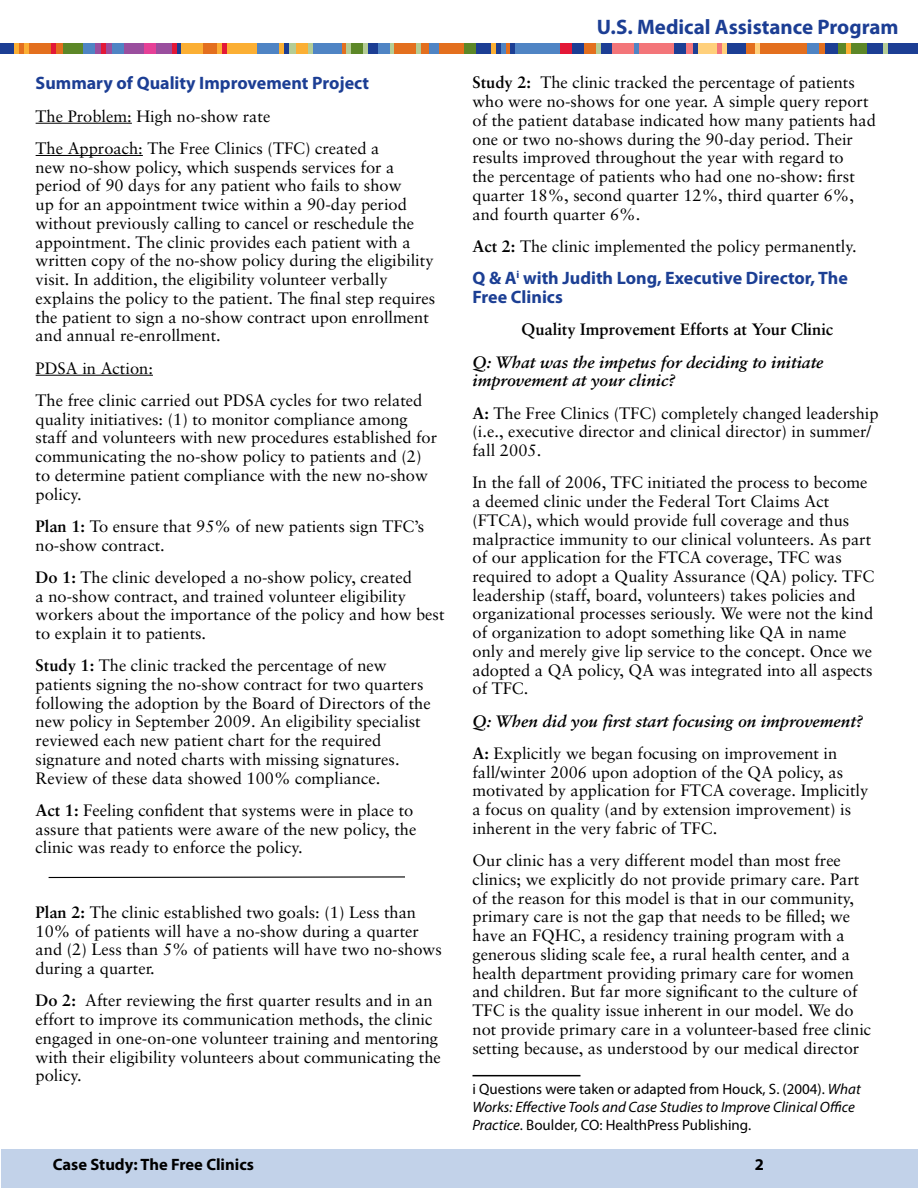
<style>
.page{position:relative;width:918px;height:1188px;background:#fff}
.page>*{position:absolute;margin:0;border:0;box-sizing:border-box;transform-origin:0 0}
.t1{font:700 21px "Myriad Pro";color:#1c3e94}
.t2{font:700 18px/18.8px "Myriad Pro";color:#1c3f94}
.t3{font:700 18px "Myriad Pro";color:#1c3e94}
.t4{font:16.5px/18.8px "Sabon CE";color:#000}
.t5{font:italic 700 16.5px/18.8px "Sabon CE";color:#000}
.t6{font:700 16.5px "Sabon CE";color:#000}
.t7{font:700 16.5px "Myriad Pro";color:#000}
.t8{font:15px/18px "Myriad Pro";color:#000}
.s1{font-weight:700}
.s2{font-style:normal}
.s3{font-weight:400;font-style:normal}
.s4{font-style:italic}
</style>
<div class="page">
<svg style="left:0;top:43px;width:918px;height:1px"></svg>
<div style="left:0;top:44px;width:918px;height:10px;background:#1c3e94"></div>
<div style="left:19px;top:44px;width:44px;height:10px;background:#e36f1e"></div>
<div style="left:63px;top:44px;width:22px;height:10px;background:#5c8727"></div>
<div style="left:51px;top:44px;width:5px;height:10px;background:#e31837"></div>
<div style="left:92px;top:44px;width:80px;height:10px;background:#9a4e9e"></div>
<div style="left:613px;top:44px;width:80px;height:10px;background:#f37579"></div>
<div style="left:290px;top:44px;width:78px;height:10px;background:#b4cc95"></div>
<div style="left:206px;top:44px;width:78px;height:10px;background:#fbaf34"></div>
<div style="left:746px;top:44px;width:79px;height:10px;background:#e36f1e"></div>
<div style="left:394px;top:44px;width:78px;height:10px;background:#e36f1e"></div>
<div style="left:257px;top:44px;width:22px;height:10px;background:#4f84c4"></div>
<div style="left:101px;top:44px;width:5px;height:10px;background:#e31837"></div>
<hr style="left:342px;top:44px;width:4px;height:10px;background:#e36f1e">
<hr style="left:506px;top:44px;width:4px;height:10px;background:#e36f1e">
<div style="left:515px;top:44px;width:45px;height:10px;background:#4f84c4"></div>
<hr style="left:390px;top:44px;width:4px;height:10px;background:#b4cc95">
<div style="left:416px;top:44px;width:5px;height:10px;background:#b4cc95"></div>
<div style="left:596px;top:44px;width:5px;height:10px;background:#b4cc95"></div>
<hr style="left:635px;top:44px;width:4px;height:10px;background:#4f84c4">
<div style="left:755px;top:44px;width:5px;height:10px;background:#ffd07b"></div>
<div style="left:501px;top:44px;width:5px;height:10px;background:#4f84c4"></div>
<div style="left:429px;top:44px;width:10px;height:10px;background:#4f84c4"></div>
<hr style="left:491px;top:44px;width:4px;height:10px;background:#fbaf34">
<div style="left:222px;top:44px;width:5px;height:10px;background:#e31837"></div>
<div style="left:172px;top:44px;width:5px;height:10px;background:#e31837"></div>
<hr style="left:25px;top:44px;width:4px;height:10px;background:#fbaf34">
<hr style="left:14px;top:44px;width:4px;height:10px;background:#fbaf34">
<div style="left:144px;top:44px;width:11px;height:10px;background:#e64097"></div>
<div style="left:112px;top:44px;width:11px;height:10px;background:#4f84c4"></div>
<div style="left:83px;top:44px;width:11px;height:10px;background:#4f84c4"></div>
<div style="left:313px;top:44px;width:29px;height:10px;background:#4f84c4"></div>
<div style="left:839px;top:44px;width:28px;height:10px;background:#5c8727"></div>
<div style="left:698px;top:44px;width:29px;height:10px;background:#ffd07b"></div>
<div style="left:351px;top:44px;width:12px;height:10px;background:#5c8727"></div>
<div style="left:378px;top:44px;width:12px;height:10px;background:#4f84c4"></div>
<div style="left:560px;top:44px;width:11px;height:10px;background:#e31837"></div>
<div style="left:464px;top:44px;width:12px;height:10px;background:#5c8727"></div>
<div style="left:674px;top:44px;width:11px;height:10px;background:#1c3e94"></div>
<div style="left:195px;top:44px;width:22px;height:10px;background:#e36f1e"></div>
<div style="left:181px;top:44px;width:22px;height:10px;background:#fbaf34"></div>
<div style="left:296px;top:44px;width:11px;height:10px;background:#fbaf34"></div>
<div style="left:585px;top:44px;width:11px;height:10px;background:#e36f1e"></div>
<div style="left:807px;top:44px;width:12px;height:10px;background:#4f84c4"></div>
<div style="left:846px;top:44px;width:5px;height:10px;background:#fbaf34"></div>
<hr style="left:884px;top:44px;width:4px;height:10px;background:#b4cc95">
<div style="left:717px;top:44px;width:5px;height:10px;background:#f37579"></div>
<div style="left:2px;top:1149px;width:916px;height:39px;background:#c2d2e9"></div>
<hr style="left:36px;top:123px;width:96px;height:1px;background:#000">
<hr style="left:36px;top:155px;width:107px;height:1px;background:#000">
<hr style="left:36px;top:375px;width:117px;height:1px;background:#000">
<hr style="left:472px;top:1075px;width:108px;height:1px;background:#000">
<svg style="left:48px;top:876px;width:357px;height:3px"></svg>
<p class="t3" style="left:36px;top:72px;width:335px">Summary of Quality Improvement Project</p>
<p class="t4" style="left:36px;top:100px;width:345px;line-height:32.2px">The Problem: High no-show rate<br>The Approach: The Free Clinics (TFC) created a</p>
<p class="t4" style="left:36px;top:157px;width:401px">new no-show policy, which suspends services for a period of 90 days for any patient who fails to show<br>up for an appointment twice within a 90-day period without previously calling to cancel or reschedule the appointment. The clinic provides each patient with a written copy of the no-show policy during the eligibility visit. In addition, the eligibility volunteer verbally explains the policy to the patient. The final step requires the patient to sign a no-show contract upon enrollment and annual re-enrollment.</p>
<p class="t4" style="left:36px;top:352px;width:388px;line-height:32.2px">PDSA in Action:<br>The free clinic carried out PDSA cycles for two related</p>
<p class="t4" style="left:36px;top:409px;width:403px">quality initiatives: (1) to monitor compliance among staff and volunteers with new procedures established for communicating the no-show policy to patients and (2) to determine patient compliance with the new no-show policy.</p>
<p class="t4" style="left:36px;top:517px;width:390px"><span class="s1">Plan 1:</span> To ensure that 95% of new patients sign TFC’s no-show contract.</p>
<p class="t4" style="left:36px;top:568px;width:410px"><span class="s1">Do 1:</span> The clinic developed a no-show policy, created<br>a no-show contract, and trained volunteer eligibility workers about the importance of the policy and how best to explain it to patients.</p>
<p class="t4" style="left:36px;top:656px;width:397px"><span class="s1">Study 1:</span> The clinic tracked the percentage of new patients signing the no-show contract for two quarters following the adoption by the Board of Directors of the new policy in September 2009. An eligibility specialist reviewed each new patient chart for the required signature and noted charts with missing signatures.<br>Review of these data showed 100% compliance.</p>
<p class="t4" style="left:36px;top:801px;width:382px"><span class="s1">Act 1:</span> Feeling confident that systems were in place to assure that patients were aware of the new policy, the clinic was ready to enforce the policy.</p>
<p class="t4" style="left:36px;top:903px;width:408px"><span class="s1">Plan 2:</span> The clinic established two goals: (1) Less than 10% of patients will have a no-show during a quarter and (2) Less than 5% of patients will have two no-shows during a quarter.</p>
<p class="t4" style="left:36px;top:991px;width:407px"><span class="s1">Do 2:</span> After reviewing the first quarter results and in an effort to improve its communication methods, the clinic engaged in one-on-one volunteer training and mentoring with their eligibility volunteers about communicating the policy.</p>
<p class="t1" style="left:597px;top:13px;width:303px">U.S. Medical Assistance Program</p>
<p class="t4" style="left:472px;top:73px;width:405px"><span class="s1">Study 2:</span> The clinic tracked the percentage of patients who were no-shows for one year. A simple query report of the patient database indicated how many patients had one or two no-shows during the 90-day period. Their results improved throughout the year with regard to<br>the percentage of patients who had one no-show: first quarter 18%, second quarter 12%, third quarter 6%, and fourth quarter 6%.</p>
<p class="t4" style="left:472px;top:237px;width:386px"><span class="s1">Act 2:</span> The clinic implemented the policy permanently.</p>
<p class="t2" style="left:472px;top:268px;width:377px">Q &amp; A<sup>i</sup> with Judith Long, Executive Director, The<br>Free Clinics</p>
<p class="t6" style="left:522px;top:320px;width:313px">Quality Improvement Efforts at Your Clinic</p>
<p class="t5" style="left:472px;top:352px;width:353px">Q: What was the impetus for deciding to initiate improvement at your clinic?</p>
<p class="t4" style="left:472px;top:403px;width:408px"><span class="s1">A:</span> The Free Clinics (TFC) completely changed leadership (i.e., executive director and clinical director) in summer/ fall 2005.</p>
<p class="t4" style="left:472px;top:473px;width:403px">In the fall of 2006, TFC initiated the process to become a deemed clinic under the Federal Tort Claims Act (FTCA), which would provide full coverage and thus malpractice immunity to our clinical volunteers. As part of our application for the FTCA coverage, TFC was required to adopt a Quality Assurance (QA) policy. TFC leadership (staff, board, volunteers) takes policies and organizational processes seriously. We were not the kind of organization to adopt something like QA in name only and merely give lip service to the concept. Once we adopted a QA policy, QA was integrated into all aspects of TFC.</p>
<p class="t5" style="left:472px;top:705px;width:392px;line-height:32.2px">Q: When did you first start focusing on improvement?<br><span class="s2">A:</span> <span class="s3">Explicitly we began focusing on improvement in</span></p>
<p class="t4" style="left:472px;top:763px;width:397px">fall/winter 2006 upon adoption of the QA policy, as motivated by application for FTCA coverage. Implicitly a focus on quality (and by extension improvement) is inherent in the very fabric of TFC.</p>
<p class="t4" style="left:472px;top:851px;width:400px">Our clinic has a very different model than most free clinics; we explicitly do not provide primary care. Part of the reason for this model is that in our community, primary care is not the gap that needs to be filled; we have an FQHC, a residency training program with a generous sliding scale fee, a rural health center, and a health department providing primary care for women and children. But far more significant to the culture of TFC is the quality issue inherent in our model. We do not provide primary care in a volunteer-based free clinic setting because, as understood by our medical director</p>
<p class="t8" style="left:472px;top:1079px;width:390px">i Questions were taken or adapted from Houck, S. (2004). <span class="s4">What<br>Works: Effective Tools and Case Studies to Improve Clinical Office<br>Practice</span>. Boulder, CO: HealthPress Publishing.</p>
<p class="t7" style="left:53px;top:1154px;width:203px">Case Study: The Free Clinics</p>
<p class="t7" style="left:755px;top:1154px;width:11px">2</p>
</div>
